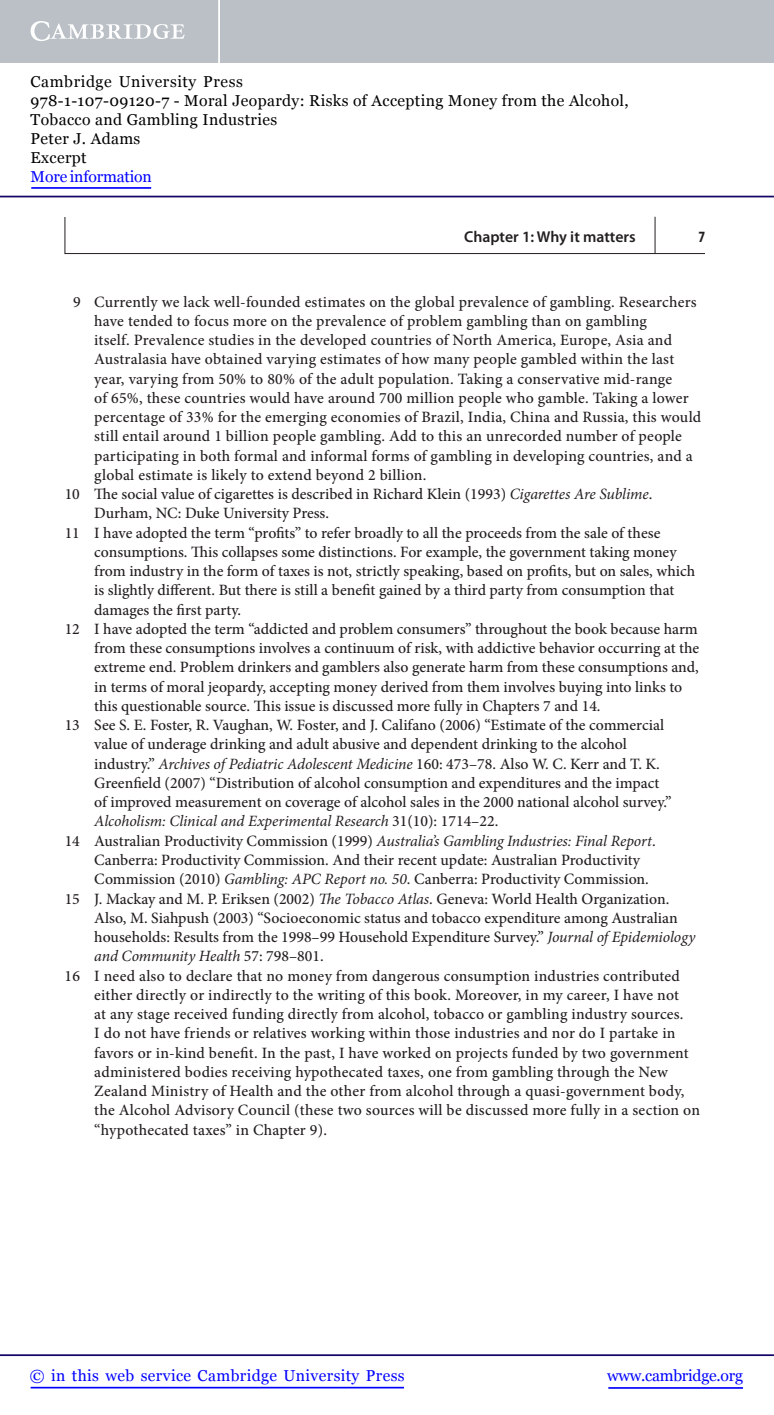
<style>
.page{position:relative;width:774px;height:1415px;background:#fff}
.page>*{position:absolute;margin:0;border:0;box-sizing:border-box;transform-origin:0 0}
.t1{font:500 15.75px "Minion Pro";letter-spacing:.005em;color:#231f20}
.t2{font:15.75px/18.9px "Georgia";letter-spacing:.025em;color:#000}
.t3{font:italic 15.75px "Minion Pro";letter-spacing:-.01em;color:#231f20}
.t4{font:15.75px "Georgia";letter-spacing:.025em;color:#00f}
.t5{font:600 15.75px "Myriad Pro";color:#231f20}
.t6{font:15.75px "Georgia";letter-spacing:-.015em;color:#00f}
.t7{font:15.75px "Georgia";letter-spacing:-.01em;color:#00f}
.t8{font:700 condensed 15.75px "Myriad Pro";color:#231f20}
.s1{font-weight:400;font-style:italic}
.s2{font-weight:500;font-style:normal}
</style>
<div class="page">
<svg style="left:64px;top:217px;width:641px;height:37px"></svg>
<hr style="left:655px;top:217px;width:1px;height:37px;background:#231f20">
<hr style="left:608px;top:1387px;width:135px;height:1px;background:#00f">
<hr style="left:0;top:1354px;width:774px;height:2px;background:#150666">
<hr style="left:31px;top:1386px;width:373px;height:2px;background:#00f">
<div style="left:0;top:0;width:774px;height:63px;background:#bac0c6"></div>
<svg style="left:31px;top:21px;width:154px;height:20px"></svg>
<hr style="left:218px;top:0;width:2px;height:63px;background:#fff">
<hr style="left:0;top:196px;width:774px;height:1px;background:#150666">
<hr style="left:31px;top:187px;width:120px;height:2px;background:#00f">
<p class="t2" style="left:31px;top:73px;width:600px">Cambridge University Press<br>978-1-107-09120-7 - Moral Jeopardy: Risks of Accepting Money from the Alcohol,<br>Tobacco and Gambling Industries<br>Peter J. Adams<br>Excerpt</p>
<p class="t7" style="left:31px;top:167px;width:123px">More information</p>
<p class="t5" style="left:464px;top:230px;width:173px">Chapter 1: Why it matters</p>
<p class="t8" style="left:698px;top:231px;width:8px">7</p>
<p class="t1" style="left:73px;top:295px;width:625px">9 Currently we lack well-founded estimates on the global prevalence of gambling. Researchers</p>
<p class="t1" style="left:94px;top:314px;width:554px">have tended to focus more on the prevalence of problem gambling than on gambling</p>
<p class="t1" style="left:94px;top:334px;width:579px">itself. Prevalence studies in the developed countries of North America, Europe, Asia and</p>
<p class="t1" style="left:94px;top:353px;width:581px">Australasia have obtained varying estimates of how many people gambled within the last</p>
<p class="t1" style="left:94px;top:372px;width:579px">year, varying from 50% to 80% of the adult population. Taking a conservative mid-range</p>
<p class="t1" style="left:94px;top:391px;width:596px">of 65%, these countries would have around 700 million people who gamble. Taking a lower</p>
<p class="t1" style="left:94px;top:411px;width:608px">percentage of 33% for the emerging economies of Brazil, India, China and Russia, this would</p>
<p class="t1" style="left:94px;top:430px;width:589px">still entail around 1 billion people gambling. Add to this an unrecorded number of people</p>
<p class="t1" style="left:94px;top:449px;width:600px">participating in both formal and informal forms of gambling in developing countries, and a</p>
<p class="t1" style="left:94px;top:468px;width:334px">global estimate is likely to extend beyond 2 billion.</p>
<p class="t1" style="left:65px;top:488px;width:589px">10 The social value of cigarettes is described in Richard Klein ( 1993 ) <span class="s1">Cigarettes Are Sublime</span> .</p>
<p class="t1" style="left:94px;top:507px;width:236px">Durham, NC : Duke University Press .</p>
<p class="t1" style="left:65px;top:526px;width:597px">11 I have adopted the term “profits” to refer broadly to all the proceeds from the sale of these</p>
<p class="t1" style="left:94px;top:545px;width:584px">consumptions. This collapses some distinctions. For example, the government taking money</p>
<p class="t1" style="left:94px;top:565px;width:602px">from industry in the form of taxes is not, strictly speaking, based on profits, but on sales, which</p>
<p class="t1" style="left:94px;top:584px;width:581px">is slightly different. But there is still a benefit gained by a third party from consumption that</p>
<p class="t1" style="left:94px;top:603px;width:148px">damages the first party.</p>
<p class="t1" style="left:65px;top:622px;width:635px">12 I have adopted the term “addicted and problem consumers” throughout the book because harm</p>
<p class="t1" style="left:94px;top:642px;width:606px">from these consumptions involves a continuum of risk, with addictive behavior occurring at the</p>
<p class="t1" style="left:94px;top:661px;width:606px">extreme end. Problem drinkers and gamblers also generate harm from these consumptions and,</p>
<p class="t1" style="left:94px;top:680px;width:589px">in terms of moral jeopardy, accepting money derived from them involves buying into links to</p>
<p class="t1" style="left:94px;top:699px;width:508px">this questionable source. This issue is discussed more fully in Chapters 7 and 14 .</p>
<p class="t1" style="left:65px;top:719px;width:601px">13 See S. E. Foster , R. Vaughan , W. Foster , and J. Califano ( 2006 ) “ Estimate of the commercial</p>
<p class="t1" style="left:94px;top:738px;width:534px">value of underage drinking and adult abusive and dependent drinking to the alcohol</p>
<p class="t1" style="left:94px;top:757px;width:567px">industry.” <span class="s1">Archives of Pediatric Adolescent Medicine</span> 160: 473–78 . Also W. C. Kerr and T. K.</p>
<p class="t1" style="left:94px;top:776px;width:567px">Greenfield ( 2007 ) “ Distribution of alcohol consumption and expenditures and the impact</p>
<p class="t1" style="left:94px;top:796px;width:579px">of improved measurement on coverage of alcohol sales in the 2000 national alcohol survey.”</p>
<p class="t3" style="left:94px;top:815px;width:406px">Alcoholism: Clinical and Experimental Research <span class="s2">31 ( 10 ): 1714–22 .</span></p>
<p class="t1" style="left:65px;top:834px;width:592px">14 Australian Productivity Commission (1999) <span class="s1">Australia’s Gambling Industries: Final Report</span> .</p>
<p class="t1" style="left:94px;top:853px;width:547px">Canberra: Productivity Commission. And their recent update: Australian Productivity</p>
<p class="t1" style="left:94px;top:873px;width:556px">Commission (2010) <span class="s1">Gambling: APC Report no. 50</span> . Canberra: Productivity Commission.</p>
<p class="t1" style="left:65px;top:892px;width:606px">15 J. Mackay and M. P . Eriksen ( 2002 ) <span class="s1">The Tobacco Atlas</span> . Geneva : World Health Organization .</p>
<p class="t1" style="left:94px;top:911px;width:585px">Also, M. Siahpush ( 2003 ) “ Socioeconomic status and tobacco expenditure among Australian</p>
<p class="t1" style="left:94px;top:930px;width:602px">households: Results from the 1998–99 Household Expenditure Survey.” <span class="s1">Journal of Epidemiology</span></p>
<p class="t3" style="left:94px;top:950px;width:231px">and Community Health <span class="s2">57: 798 – 801 .</span></p>
<p class="t1" style="left:64px;top:969px;width:617px">16 I need also to declare that no money from dangerous consumption industries contributed</p>
<p class="t1" style="left:94px;top:988px;width:586px">either directly or indirectly to the writing of this book. Moreover, in my career, I have not</p>
<p class="t1" style="left:94px;top:1007px;width:591px">at any stage received funding directly from alcohol, tobacco or gambling industry sources.</p>
<p class="t1" style="left:94px;top:1027px;width:583px">I do not have friends or relatives working within those industries and nor do I partake in</p>
<p class="t1" style="left:94px;top:1046px;width:596px">favors or in-kind benefit. In the past, I have worked on projects funded by two government</p>
<p class="t1" style="left:94px;top:1065px;width:575px">administered bodies receiving hypothecated taxes, one from gambling through the New</p>
<p class="t1" style="left:94px;top:1084px;width:592px">Zealand Ministry of Health and the other from alcohol through a quasi-government body,</p>
<p class="t1" style="left:94px;top:1104px;width:607px">the Alcohol Advisory Council (these two sources will be discussed more fully in a section on</p>
<p class="t1" style="left:94px;top:1123px;width:234px">“hypothecated taxes” in Chapter 9) .</p>
<p class="t4" style="left:30px;top:1365px;width:376px">© in this web service Cambridge University Press</p>
<p class="t6" style="left:607px;top:1365px;width:137px">www.cambridge.org</p>
</div>
